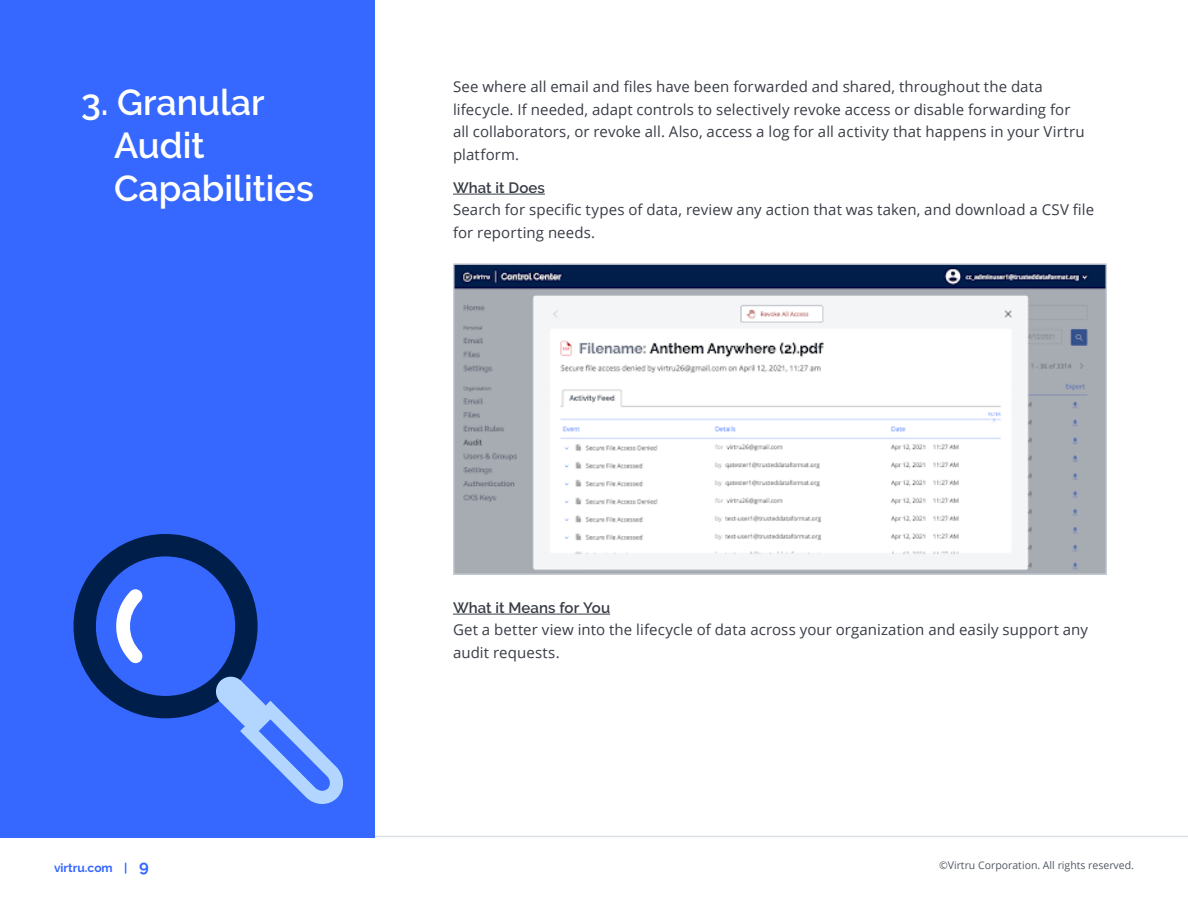
<style>
.page{position:relative;width:1188px;height:918px;background:#fff}
.page>*{position:absolute;margin:0;border:0;box-sizing:border-box;transform-origin:0 0}
.t1{font:600 36px/43.2px "Raleway";color:#fff}
.t2{font:15px/22.5px "Open Sans";letter-spacing:.005em;color:#383c45}
.t3{font:600 15px "Raleway";letter-spacing:.005em;color:#383c45}
.t4{font:700 12px "Raleway";color:#3668ff}
.t5{font:10.5px "Open Sans";color:#515864}
.s1{font-size:16.5px}
</style>
<div class="page">
<hr style="left:0;top:836px;width:1188px;height:1px;background:#dce0e5">
<hr style="left:453px;top:194px;width:92px;height:1px;background:#383c45">
<hr style="left:453px;top:614px;width:157px;height:1px;background:#383c45">
<div style="left:0;top:0;width:375px;height:837px;background:#3668ff"></div>
<img style="left:456px;top:266px;width:648px;height:306px">
<div style="left:453px;top:263px;width:654px;height:312px;border:2px solid #c6cbd4"></div>
<svg style="left:73px;top:534px;width:270px;height:270px"></svg>
<h1 class="t1" style="left:114px;top:81px;width:201px;text-indent:-33px">3. Granular<br>Audit<br>Capabilities</h1>
<p class="t2" style="left:453px;top:75px;width:633px">See where all email and files have been forwarded and shared, throughout the data lifecycle. If needed, adapt controls to selectively revoke access or disable forwarding for all collaborators, or revoke all. Also, access a log for all activity that happens in your Virtru platform.</p>
<p class="t3" style="left:453px;top:179px;width:93px">What it Does</p>
<p class="t2" style="left:453px;top:198px;width:643px">Search for specific types of data, review any action that was taken, and download a CSV file for reporting needs.</p>
<p class="t3" style="left:453px;top:599px;width:159px">What it Means for You</p>
<p class="t2" style="left:453px;top:618px;width:637px">Get a better view into the lifecycle of data across your organization and easily support any audit requests.</p>
<p class="t4" style="left:54px;top:861px;width:96px">virtru.com | <span class="s1">9</span></p>
<p class="t5" style="left:939px;top:858px;width:196px">©Virtru Corporation. All rights reserved.</p>
</div>
